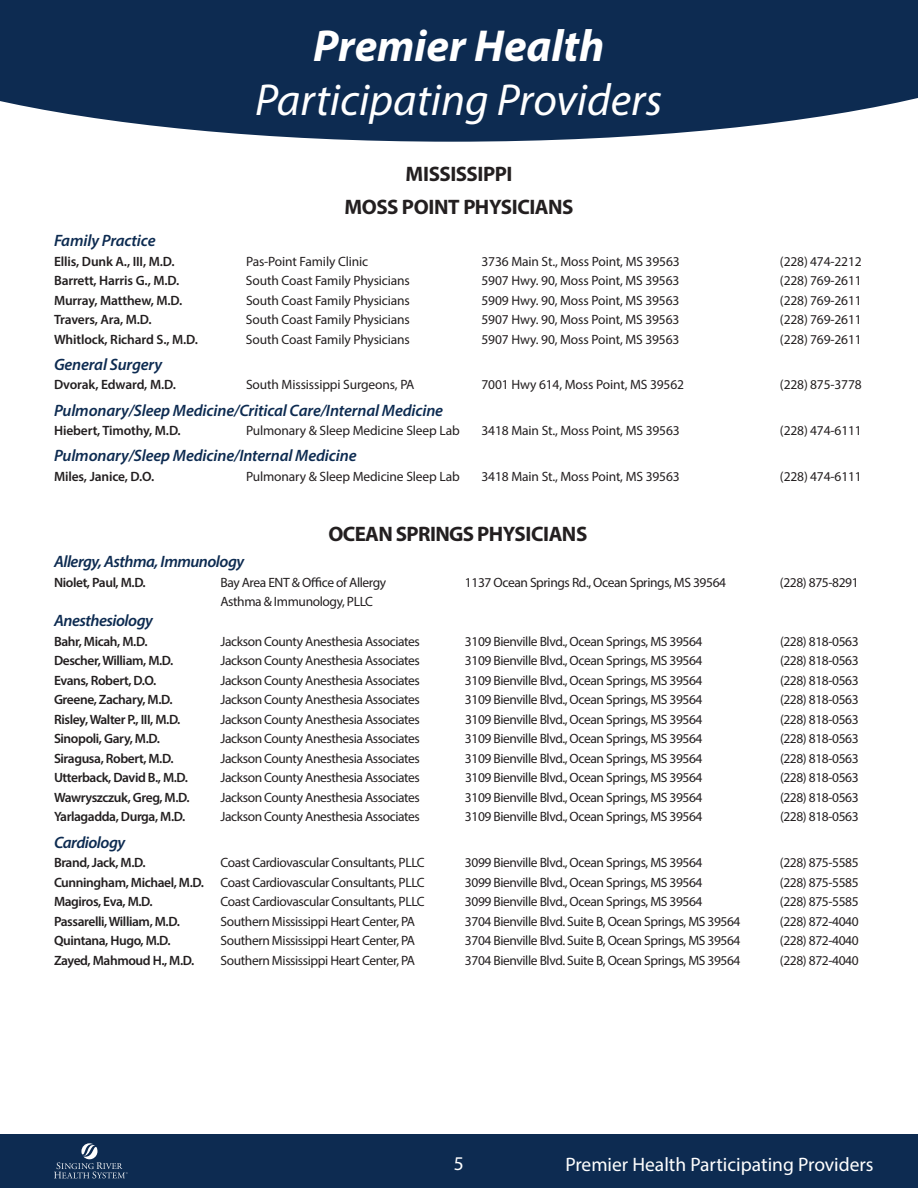
<style>
.page{position:relative;width:918px;height:1188px;background:#fff}
.page>*{position:absolute;margin:0;border:0;box-sizing:border-box;transform-origin:0 0}
.t1{font:italic 45px "Myriad Pro";color:#fff}
.t2{font:italic 700 45px "Myriad Pro";color:#fff}
.t3{font:700 21px "Myriad Pro";letter-spacing:-.025em;color:#231f20}
.t4{font:19.5px "Myriad Pro";color:#fff}
.t5{font:italic 600 16.5px "Myriad Pro";letter-spacing:-.01em;color:#0d2b51}
.t6{font:italic 600 16.5px "Myriad Pro";letter-spacing:-.03em;color:#0d2b51}
.t7{font:13.5px "Myriad Pro";letter-spacing:-.03em;color:#231f20}
.t8{font:13.5px "Myriad Pro";letter-spacing:-.01em;color:#231f20}
.t9{font:600 13.5px "Myriad Pro";letter-spacing:-.03em;color:#231f20}
.t10{font:600 13.5px "Myriad Pro";letter-spacing:-.01em;color:#231f20}
.s1{font-weight:600}
</style>
<div class="page">
<div style="left:0;top:1134px;width:918px;height:54px;background:#0d2b51"></div>
<svg style="left:0;top:0;width:918px;height:142px;background:#233e61"></svg>
<svg style="left:54px;top:1143px;width:74px;height:35px"></svg>
<p class="t2" style="left:313px;top:16px;width:293px">Premier Health</p>
<p class="t1" style="left:255px;top:72px;width:409px">Participating Providers</p>
<p class="t3" style="left:406px;top:160px;width:108px">MISSISSIPPI</p>
<p class="t3" style="left:344px;top:193px;width:231px">MOSS POINT PHYSICIANS</p>
<p class="t5" style="left:54px;top:230px;width:103px">Family Practice</p>
<p class="t10" style="left:54px;top:253px;width:122px">Ellis, Dunk A., III, M.D.</p>
<p class="t8" style="left:246px;top:253px;width:124px">Pas-Point Family Clinic</p>
<p class="t8" style="left:481px;top:253px;width:200px">3736 Main St., Moss Point, MS 39563</p>
<p class="t8" style="left:780px;top:253px;width:83px">(228) 474-2212</p>
<p class="t10" style="left:54px;top:272px;width:127px">Barrett, Harris G., M.D.</p>
<p class="t8" style="left:246px;top:272px;width:165px">South Coast Family Physicians</p>
<p class="t8" style="left:481px;top:272px;width:199px">5907 Hwy. 90, Moss Point, MS 39563</p>
<p class="t8" style="left:780px;top:272px;width:83px">(228) 769-2611</p>
<p class="t10" style="left:54px;top:292px;width:130px">Murray, Matthew, M.D.</p>
<p class="t8" style="left:246px;top:292px;width:165px">South Coast Family Physicians</p>
<p class="t8" style="left:481px;top:292px;width:199px">5909 Hwy. 90, Moss Point, MS 39563</p>
<p class="t8" style="left:780px;top:292px;width:83px">(228) 769-2611</p>
<p class="t9" style="left:54px;top:311px;width:99px">Travers, Ara, M.D.</p>
<p class="t8" style="left:246px;top:311px;width:165px">South Coast Family Physicians</p>
<p class="t8" style="left:481px;top:311px;width:199px">5907 Hwy. 90, Moss Point, MS 39563</p>
<p class="t8" style="left:780px;top:311px;width:83px">(228) 769-2611</p>
<p class="t10" style="left:54px;top:331px;width:145px">Whitlock, Richard S., M.D.</p>
<p class="t8" style="left:246px;top:331px;width:165px">South Coast Family Physicians</p>
<p class="t8" style="left:481px;top:331px;width:199px">5907 Hwy. 90, Moss Point, MS 39563</p>
<p class="t8" style="left:780px;top:331px;width:83px">(228) 769-2611</p>
<p class="t5" style="left:54px;top:354px;width:110px">General Surgery</p>
<p class="t10" style="left:54px;top:376px;width:123px">Dvorak, Edward, M.D.</p>
<p class="t8" style="left:246px;top:377px;width:170px">South Mississippi Surgeons, PA</p>
<p class="t8" style="left:481px;top:377px;width:204px">7001 Hwy 614, Moss Point, MS 39562</p>
<p class="t8" style="left:780px;top:377px;width:83px">(228) 875-3778</p>
<p class="t5" style="left:54px;top:400px;width:391px">Pulmonary/Sleep Medicine/Critical Care/Internal Medicine</p>
<p class="t10" style="left:54px;top:422px;width:128px">Hiebert, Timothy, M.D.</p>
<p class="t8" style="left:246px;top:422px;width:215px">Pulmonary &amp; Sleep Medicine Sleep Lab</p>
<p class="t8" style="left:482px;top:422px;width:200px">3418 Main St., Moss Point, MS 39563</p>
<p class="t8" style="left:780px;top:422px;width:83px">(228) 474-6111</p>
<p class="t5" style="left:54px;top:445px;width:304px">Pulmonary/Sleep Medicine/Internal Medicine</p>
<p class="t10" style="left:54px;top:468px;width:102px">Miles, Janice, D.O.</p>
<p class="t8" style="left:246px;top:468px;width:215px">Pulmonary &amp; Sleep Medicine Sleep Lab</p>
<p class="t8" style="left:482px;top:468px;width:200px">3418 Main St., Moss Point, MS 39563</p>
<p class="t8" style="left:780px;top:468px;width:83px">(228) 474-6111</p>
<p class="t3" style="left:328px;top:520px;width:260px">OCEAN SPRINGS PHYSICIANS</p>
<p class="t6" style="left:54px;top:551px;width:192px">Allergy, Asthma, Immunology</p>
<p class="t9" style="left:54px;top:574px;width:93px">Niolet, Paul, M.D.</p>
<p class="t7" style="left:220px;top:574px;width:167px">Bay Area ENT &amp; Office of Allergy</p>
<p class="t7" style="left:465px;top:574px;width:263px">1137 Ocean Springs Rd., Ocean Springs, MS 39564</p>
<p class="t7" style="left:780px;top:574px;width:80px">(228) 875-8291</p>
<p class="t7" style="left:220px;top:593px;width:154px">Asthma &amp; Immunology, PLLC</p>
<p class="t6" style="left:54px;top:610px;width:101px">Anesthesiology</p>
<p class="t9" style="left:54px;top:633px;width:95px">Bahr, Micah, M.D.</p>
<p class="t7" style="left:220px;top:633px;width:201px">Jackson County Anesthesia Associates</p>
<p class="t7" style="left:465px;top:633px;width:239px">3109 Bienville Blvd., Ocean Springs, MS 39564</p>
<p class="t7" style="left:780px;top:633px;width:80px">(228) 818-0563</p>
<p class="t9" style="left:54px;top:652px;width:121px">Descher, William, M.D.</p>
<p class="t7" style="left:220px;top:653px;width:201px">Jackson County Anesthesia Associates</p>
<p class="t7" style="left:465px;top:653px;width:239px">3109 Bienville Blvd., Ocean Springs, MS 39564</p>
<p class="t7" style="left:780px;top:653px;width:80px">(228) 818-0563</p>
<p class="t9" style="left:54px;top:672px;width:104px">Evans, Robert, D.O.</p>
<p class="t7" style="left:220px;top:672px;width:201px">Jackson County Anesthesia Associates</p>
<p class="t7" style="left:465px;top:672px;width:239px">3109 Bienville Blvd., Ocean Springs, MS 39564</p>
<p class="t7" style="left:780px;top:672px;width:80px">(228) 818-0563</p>
<p class="t9" style="left:54px;top:691px;width:120px">Greene, Zachary, M.D.</p>
<p class="t7" style="left:220px;top:692px;width:201px">Jackson County Anesthesia Associates</p>
<p class="t7" style="left:465px;top:692px;width:239px">3109 Bienville Blvd., Ocean Springs, MS 39564</p>
<p class="t7" style="left:780px;top:692px;width:80px">(228) 818-0563</p>
<p class="t9" style="left:54px;top:711px;width:128px">Risley, Walter P., III, M.D.</p>
<p class="t7" style="left:221px;top:711px;width:201px">Jackson County Anesthesia Associates</p>
<p class="t7" style="left:465px;top:711px;width:239px">3109 Bienville Blvd., Ocean Springs, MS 39564</p>
<p class="t7" style="left:780px;top:711px;width:80px">(228) 818-0563</p>
<p class="t9" style="left:54px;top:730px;width:107px">Sinopoli, Gary, M.D.</p>
<p class="t7" style="left:220px;top:731px;width:201px">Jackson County Anesthesia Associates</p>
<p class="t7" style="left:465px;top:731px;width:239px">3109 Bienville Blvd., Ocean Springs, MS 39564</p>
<p class="t7" style="left:780px;top:731px;width:80px">(228) 818-0563</p>
<p class="t9" style="left:54px;top:750px;width:121px">Siragusa, Robert, M.D.</p>
<p class="t7" style="left:220px;top:750px;width:201px">Jackson County Anesthesia Associates</p>
<p class="t7" style="left:465px;top:750px;width:239px">3109 Bienville Blvd., Ocean Springs, MS 39564</p>
<p class="t7" style="left:780px;top:750px;width:80px">(228) 818-0563</p>
<p class="t9" style="left:54px;top:769px;width:136px">Utterback, David B., M.D.</p>
<p class="t7" style="left:221px;top:770px;width:201px">Jackson County Anesthesia Associates</p>
<p class="t7" style="left:465px;top:770px;width:239px">3109 Bienville Blvd., Ocean Springs, MS 39564</p>
<p class="t7" style="left:780px;top:770px;width:80px">(228) 818-0563</p>
<p class="t9" style="left:54px;top:789px;width:137px">Wawryszczuk, Greg, M.D.</p>
<p class="t7" style="left:220px;top:789px;width:201px">Jackson County Anesthesia Associates</p>
<p class="t7" style="left:465px;top:789px;width:239px">3109 Bienville Blvd., Ocean Springs, MS 39564</p>
<p class="t7" style="left:780px;top:789px;width:80px">(228) 818-0563</p>
<p class="t9" style="left:54px;top:808px;width:133px">Yarlagadda, Durga, M.D.</p>
<p class="t7" style="left:220px;top:809px;width:201px">Jackson County Anesthesia Associates</p>
<p class="t7" style="left:465px;top:809px;width:239px">3109 Bienville Blvd., Ocean Springs, MS 39564</p>
<p class="t7" style="left:780px;top:809px;width:80px">(228) 818-0563</p>
<p class="t6" style="left:54px;top:832px;width:73px">Cardiology</p>
<p class="t9" style="left:54px;top:854px;width:93px">Brand, Jack, M.D.</p>
<p class="t7" style="left:220px;top:854px;width:206px">Coast Cardiovascular Consultants, PLLC</p>
<p class="t7" style="left:465px;top:854px;width:239px">3099 Bienville Blvd., Ocean Springs, MS 39564</p>
<p class="t7" style="left:780px;top:854px;width:80px">(228) 875-5585</p>
<p class="t7" style="left:54px;top:874px;width:372px"><span class="s1">Cunningham, Michael, M.D.</span> Coast Cardiovascular Consultants, PLLC</p>
<p class="t7" style="left:465px;top:874px;width:239px">3099 Bienville Blvd., Ocean Springs, MS 39564</p>
<p class="t7" style="left:780px;top:874px;width:80px">(228) 875-5585</p>
<p class="t9" style="left:54px;top:893px;width:100px">Magiros, Eva, M.D.</p>
<p class="t7" style="left:220px;top:893px;width:206px">Coast Cardiovascular Consultants, PLLC</p>
<p class="t7" style="left:465px;top:893px;width:239px">3099 Bienville Blvd., Ocean Springs, MS 39564</p>
<p class="t7" style="left:780px;top:893px;width:80px">(228) 875-5585</p>
<p class="t9" style="left:54px;top:913px;width:127px">Passarelli, William, M.D.</p>
<p class="t7" style="left:220px;top:913px;width:196px">Southern Mississippi Heart Center, PA</p>
<p class="t7" style="left:465px;top:913px;width:277px">3704 Bienville Blvd. Suite B, Ocean Springs, MS 39564</p>
<p class="t7" style="left:780px;top:913px;width:80px">(228) 872-4040</p>
<p class="t9" style="left:54px;top:932px;width:118px">Quintana, Hugo, M.D.</p>
<p class="t7" style="left:220px;top:932px;width:196px">Southern Mississippi Heart Center, PA</p>
<p class="t7" style="left:465px;top:932px;width:277px">3704 Bienville Blvd. Suite B, Ocean Springs, MS 39564</p>
<p class="t7" style="left:780px;top:932px;width:80px">(228) 872-4040</p>
<p class="t9" style="left:54px;top:952px;width:142px">Zayed, Mahmoud H., M.D.</p>
<p class="t7" style="left:220px;top:952px;width:196px">Southern Mississippi Heart Center, PA</p>
<p class="t7" style="left:465px;top:952px;width:277px">3704 Bienville Blvd. Suite B, Ocean Springs, MS 39564</p>
<p class="t7" style="left:780px;top:952px;width:80px">(228) 872-4040</p>
<p class="t4" style="left:454px;top:1151px;width:12px">5</p>
<h3 class="t4" style="left:548px;top:1152px;width:318px">Premier Health Participating Physicians</h3>
<h3 class="t4" style="left:565px;top:1152px;width:310px">Premier Health Participating Providers</h3>
</div>
